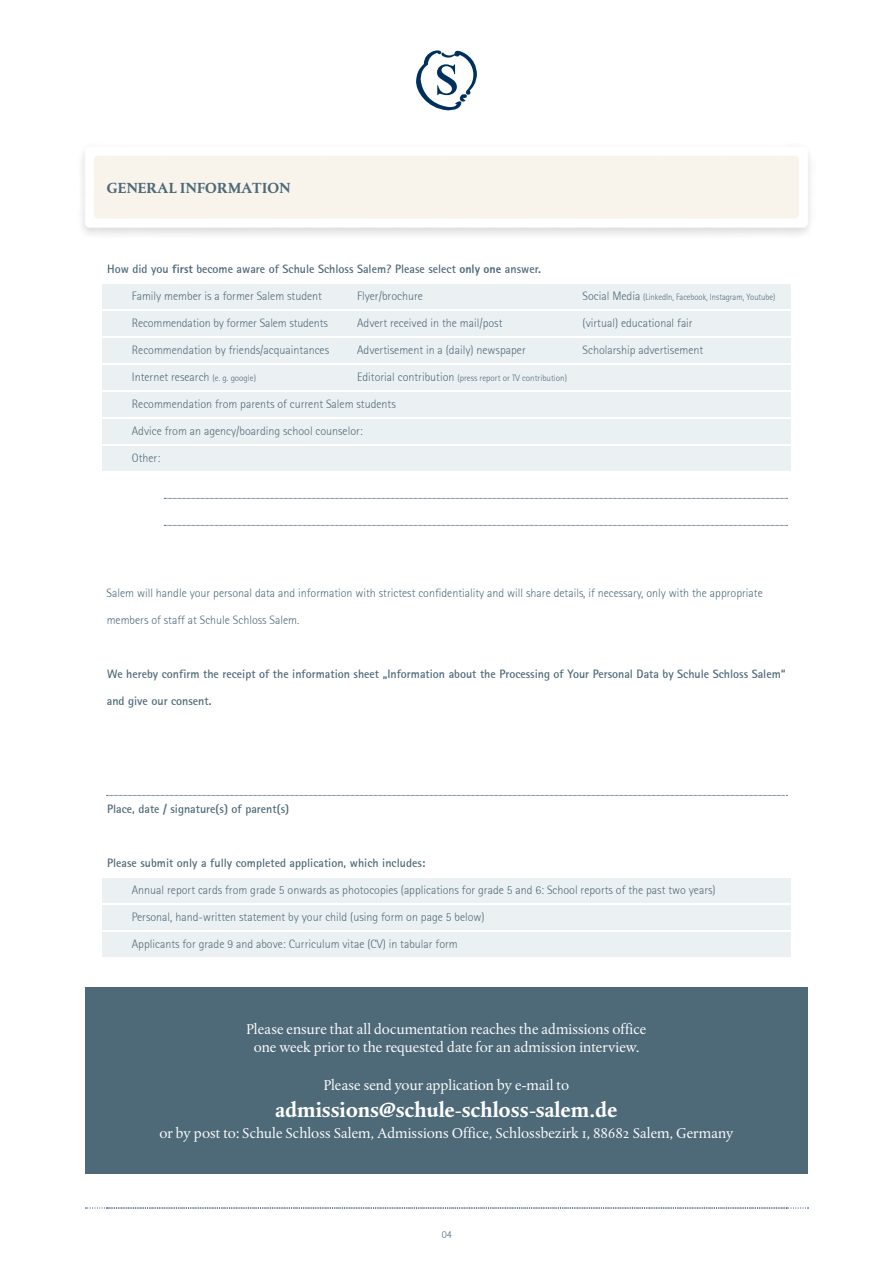
<style>
.page{position:relative;width:893px;height:1263px;background:#fff}
.page>*{position:absolute;margin:0;border:0;box-sizing:border-box;transform-origin:0 0}
.t1{font:700 21px "DTL Albertina ST";color:#fff}
.t2{font:15px/18px "DTL Albertina ST";color:#fff;text-align:center}
.t3{font:700 15px "DTL Albertina ST";letter-spacing:.005em;color:#4e6a78}
.t4{font:300 12px "Rotis Sans Serif";color:#4e6a78}
.t5{font:700 12px "Rotis Sans Serif";color:#4e6a78}
.t6{font:300 10.5px "Rotis Sans Serif";color:#4e6a78}
.t7{font:300 9px "Rotis Sans Serif";color:#4e6a78}
.t8{font:300 9px "Rotis Sans Serif";color:#4e6a78;scale:.95 1}
.s1{font-weight:800}
.s2{font-size:12px}
.s3{font-size:9px}
</style>
<div class="page">
<div style="left:102px;top:446px;width:689px;height:25px;background:#ebf0f3"></div>
<div style="left:102px;top:878px;width:689px;height:25px;background:#ebf0f3"></div>
<div style="left:102px;top:905px;width:689px;height:25px;background:#ebf0f3"></div>
<div style="left:102px;top:932px;width:689px;height:25px;background:#ebf0f3"></div>
<svg style="left:106px;top:795px;width:681px;height:1px"></svg>
<div style="left:102px;top:365px;width:689px;height:25px;background:#ebf0f3"></div>
<div style="left:102px;top:338px;width:689px;height:25px;background:#ebf0f3"></div>
<div style="left:102px;top:311px;width:689px;height:25px;background:#ebf0f3"></div>
<div style="left:102px;top:284px;width:689px;height:25px;background:#ebf0f3"></div>
<div style="left:102px;top:392px;width:689px;height:25px;background:#ebf0f3"></div>
<div style="left:102px;top:419px;width:689px;height:25px;background:#ebf0f3"></div>
<svg style="left:85px;top:1207px;width:723px;height:2px"></svg>
<div style="left:85px;top:987px;width:723px;height:186px;background:#4e6a78"></div>
<svg style="left:164px;top:525px;width:623px;height:1px"></svg>
<svg style="left:164px;top:498px;width:623px;height:1px"></svg>
<div style="left:77px;top:143px;width:738px;height:96px;background:#000;opacity:.15"></div>
<svg style="left:85px;top:147px;width:723px;height:81px"></svg>
<div style="left:93px;top:155px;width:707px;height:64px;background:#f8f4ec"></div>
<svg style="left:416px;top:50px;width:61px;height:60px"></svg>
<p class="t3" style="left:107px;top:179px;width:186px">GENERAL INFORMATION</p>
<p class="t5" style="left:107px;top:261px;width:435px">How did you <span class="s1">first</span> become aware of Schule Schloss Salem? Please select <span class="s1">only one</span> answer.</p>
<p class="t4" style="left:132px;top:289px;width:192px">Family member is a former Salem student</p>
<p class="t4" style="left:357px;top:289px;width:67px">Flyer/brochure</p>
<p class="t8" style="left:583px;top:292px;width:204px"><span class="s2">Social Media</span> (LinkedIn, Facebook, Instagram, Youtube)</p>
<p class="t4" style="left:132px;top:316px;width:198px">Recommendation by former Salem students</p>
<p class="t4" style="left:357px;top:316px;width:147px">Advert received in the mail/post</p>
<p class="t4" style="left:583px;top:316px;width:112px">(virtual) educational fair</p>
<p class="t4" style="left:132px;top:343px;width:199px">Recommendation by friends/acquaintances</p>
<p class="t4" style="left:357px;top:343px;width:170px">Advertisement in a (daily) newspaper</p>
<p class="t4" style="left:583px;top:343px;width:122px">Scholarship advertisement</p>
<p class="t4" style="left:132px;top:370px;width:126px">Internet research <span class="s3">(e. g. google)</span></p>
<p class="t7" style="left:357px;top:373px;width:211px"><span class="s2">Editorial contribution</span> (press report or TV contribution)</p>
<p class="t4" style="left:132px;top:397px;width:265px">Recommendation from parents of current Salem students</p>
<p class="t4" style="left:132px;top:424px;width:233px">Advice from an agency/boarding school counselor:</p>
<p class="t4" style="left:132px;top:451px;width:30px">Other:</p>
<p class="t4" style="left:107px;top:586px;width:658px">Salem will handle your personal data and information with strictest confidentiality and will share details, if necessary, only with the appropriate</p>
<p class="t4" style="left:107px;top:613px;width:194px">members of staff at Schule Schloss Salem.</p>
<p class="t5" style="left:107px;top:666px;width:680px">We hereby confirm the receipt of the information sheet „Information about the Processing of Your Personal Data by Schule Schloss Salem“</p>
<p class="t5" style="left:107px;top:693px;width:106px">and give our consent.</p>
<p class="t5" style="left:107px;top:801px;width:183px">Place, date / signature(s) of parent(s)</p>
<p class="t5" style="left:107px;top:855px;width:320px">Please submit only a fully completed application, which includes:</p>
<p class="t4" style="left:132px;top:883px;width:585px">Annual report cards from grade 5 onwards as photocopies (applications for grade 5 and 6: School reports of the past two years)</p>
<p class="t4" style="left:132px;top:910px;width:354px">Personal, hand-written statement by your child (using form on page 5 below)</p>
<p class="t4" style="left:132px;top:937px;width:327px">Applicants for grade 9 and above: Curriculum vitae (CV) in tabular form</p>
<p class="t2" style="left:247px;top:1020px;width:401px">Please ensure that all documentation reaches the admissions office one week prior to the requested date for an admission interview.</p>
<p class="t2" style="left:324px;top:1075px;width:247px">Please send your application by e-mail to</p>
<h1 class="t1" style="left:276px;top:1096px;width:343px">admissions@schule-schloss-salem.de</h1>
<p class="t2" style="left:160px;top:1123px;width:575px">or by post to: Schule Schloss Salem, Admissions Office, Schlossbezirk 1, 88682 Salem, Germany</p>
<p class="t6" style="left:442px;top:1228px;width:12px">04</p>
</div>
